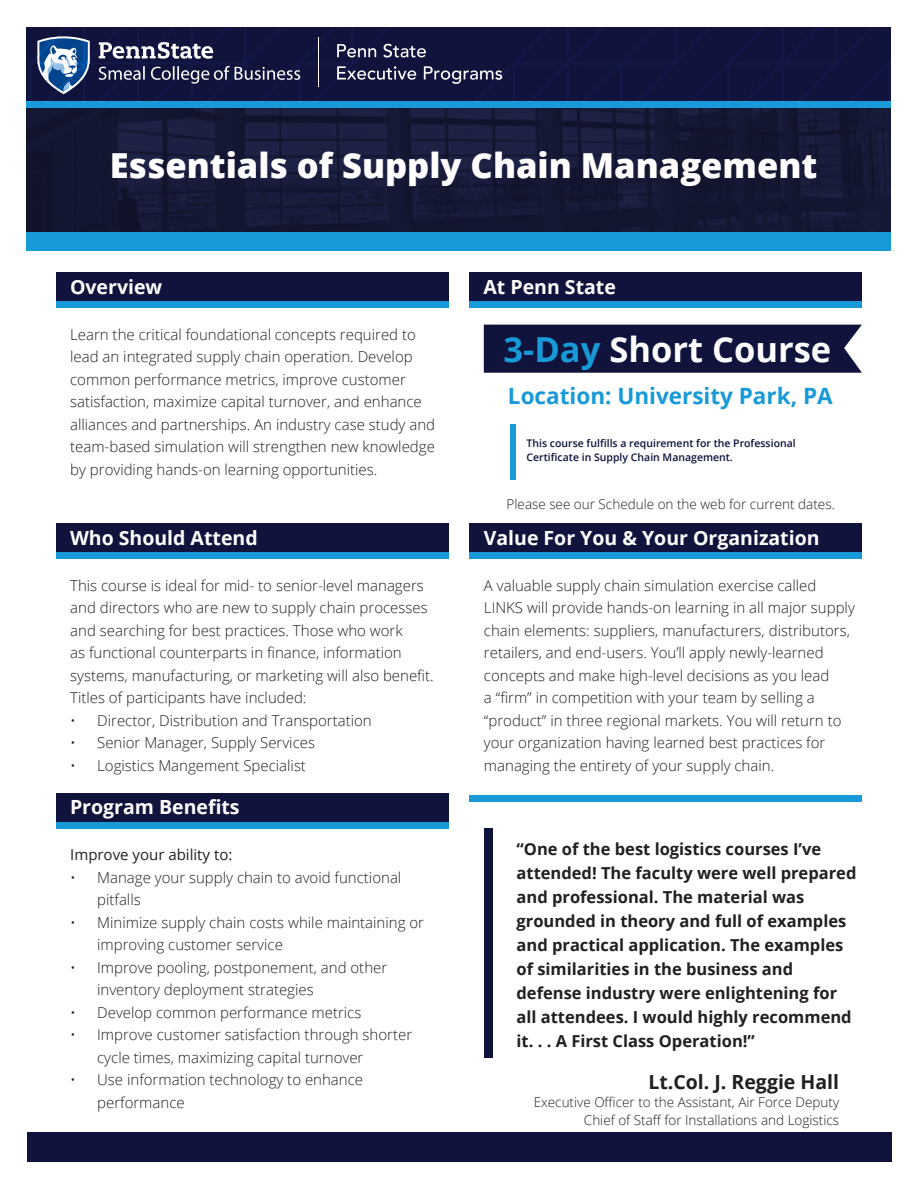
<style>
.page{position:relative;width:918px;height:1188px;background:#fff}
.page>*{position:absolute;margin:0;border:0;box-sizing:border-box;transform-origin:0 0}
.t1{font:800 34.5px "Open Sans";color:#fff}
.t2{font:700 34.5px "Open Sans";color:#fff}
.t3{font:700 22.5px "Open Sans";color:#179ad7}
.t4{font:700 19.5px "Open Sans";color:#fff}
.t5{font:700 19.5px "Open Sans";color:#231f20}
.t6{font:700 16.5px/24px "Open Sans";color:#231f20}
.t7{font:300 15px/22.5px "Open Sans";color:#231f20}
.t8{font:15px "Open Sans";color:#231f20}
.t9{font:300 13.5px/18px "Open Sans";color:#231f20;text-align:right}
.t10{font:600 10.5px/13.5px "Open Sans";color:#0c123c}
.s1{color:#179ad7}
</style>
<div class="page">
<svg style="left:27px;top:108px;width:864px;height:124px;background:#161936"></svg>
<div style="left:27px;top:232px;width:864px;height:19px;background:#179ad7"></div>
<div style="left:56px;top:273px;width:392px;height:28px;background:#10143c"></div>
<div style="left:56px;top:301px;width:392px;height:7px;background:#179ad7"></div>
<div style="left:27px;top:101px;width:864px;height:7px;background:#179ad7"></div>
<div style="left:56px;top:524px;width:392px;height:28px;background:#10143c"></div>
<div style="left:470px;top:524px;width:392px;height:28px;background:#10143c"></div>
<div style="left:56px;top:793px;width:392px;height:29px;background:#10143c"></div>
<div style="left:56px;top:552px;width:392px;height:7px;background:#179ad7"></div>
<div style="left:470px;top:552px;width:392px;height:7px;background:#179ad7"></div>
<div style="left:470px;top:795px;width:392px;height:7px;background:#179ad7"></div>
<div style="left:484px;top:828px;width:8px;height:230px;background:#10143c"></div>
<div style="left:56px;top:822px;width:392px;height:7px;background:#179ad7"></div>
<div style="left:28px;top:1133px;width:864px;height:29px;background:#10143c"></div>
<div style="left:469px;top:273px;width:393px;height:28px;background:#10143c"></div>
<div style="left:469px;top:301px;width:393px;height:7px;background:#179ad7"></div>
<div style="left:484px;top:325px;width:378px;height:48px;background:#10143c"></div>
<div style="left:510px;top:425px;width:6px;height:55px;background:#179ad7"></div>
<img style="left:27px;top:27px;width:864px;height:74px">
<p class="t1" style="left:110px;top:139px;width:709px">Essentials of Supply Chain Management</p>
<p class="t4" style="left:70px;top:273px;width:94px">Overview</p>
<p class="t7" style="left:70px;top:323px;width:366px">Learn the critical foundational concepts required to lead an integrated supply chain operation. Develop common performance metrics, improve customer satisfaction, maximize capital turnover, and enhance alliances and partnerships. An industry case study and team-based simulation will strengthen new knowledge by providing hands-on learning opportunities.</p>
<p class="t4" style="left:484px;top:273px;width:134px">At Penn State</p>
<p class="t2" style="left:504px;top:325px;width:329px"><span class="s1">3-Day</span> Short Course</p>
<p class="t3" style="left:508px;top:380px;width:326px">Location: University Park, PA</p>
<p class="t10" style="left:527px;top:436px;width:271px">This course fulfills a requirement for the Professional<br>Certificate in Supply Chain Management.</p>
<p class="t9" style="left:507px;top:494px;width:330px">Please see our Schedule on the web for current dates.</p>
<p class="t4" style="left:70px;top:524px;width:189px">Who Should Attend</p>
<p class="t4" style="left:484px;top:524px;width:337px">Value For You &amp; Your Organization</p>
<p class="t7" style="left:70px;top:574px;width:365px">This course is ideal for mid- to senior-level managers and directors who are new to supply chain processes and searching for best practices. Those who work<br>as functional counterparts in finance, information systems, manufacturing, or marketing will also benefit.<br>Titles of participants have included:</p>
<p class="t7" style="left:70px;top:709px;width:303px">• Director, Distribution and Transportation</p>
<p class="t7" style="left:70px;top:731px;width:246px">• Senior Manager, Supply Services</p>
<p class="t7" style="left:70px;top:754px;width:237px">• Logistics Mangement Specialist</p>
<p class="t4" style="left:70px;top:794px;width:171px">Program Benefits</p>
<p class="t8" style="left:70px;top:845px;width:164px">Improve your ability to:</p>
<p class="t7" style="left:97px;top:866px;width:306px;text-indent:-27px">• Manage your supply chain to avoid functional pitfalls</p>
<p class="t7" style="left:97px;top:911px;width:328px;text-indent:-27px">• Minimize supply chain costs while maintaining or improving customer service</p>
<p class="t7" style="left:97px;top:956px;width:292px;text-indent:-27px">• Improve pooling, postponement, and other inventory deployment strategies</p>
<p class="t7" style="left:70px;top:1001px;width:293px">• Develop common performance metrics</p>
<p class="t7" style="left:97px;top:1023px;width:316px;text-indent:-27px">• Improve customer satisfaction through shorter cycle times, maximizing capital turnover</p>
<p class="t7" style="left:97px;top:1068px;width:267px;text-indent:-27px">• Use information technology to enhance performance</p>
<p class="t7" style="left:484px;top:574px;width:372px">A valuable supply chain simulation exercise called LINKS will provide hands-on learning in all major supply chain elements: suppliers, manufacturers, distributors, retailers, and end-users. You’ll apply newly-learned concepts and make high-level decisions as you lead<br>a “firm” in competition with your team by selling a “product” in three regional markets. You will return to your organization having learned best practices for managing the entirety of your supply chain.</p>
<p class="t6" style="left:517px;top:837px;width:341px">“One of the best logistics courses I’ve attended! The faculty were well prepared and professional. The material was grounded in theory and full of examples and practical application. The examples of similarities in the business and defense industry were enlightening for all attendees. I would highly recommend it. . . A First Class Operation!”</p>
<p class="t5" style="left:648px;top:1068px;width:192px">Lt.Col. J. Reggie Hall</p>
<p class="t9" style="left:534px;top:1093px;width:307px">Executive Officer to the Assistant, Air Force Deputy<br>Chief of Staff for Installations and Logistics</p>
</div>
